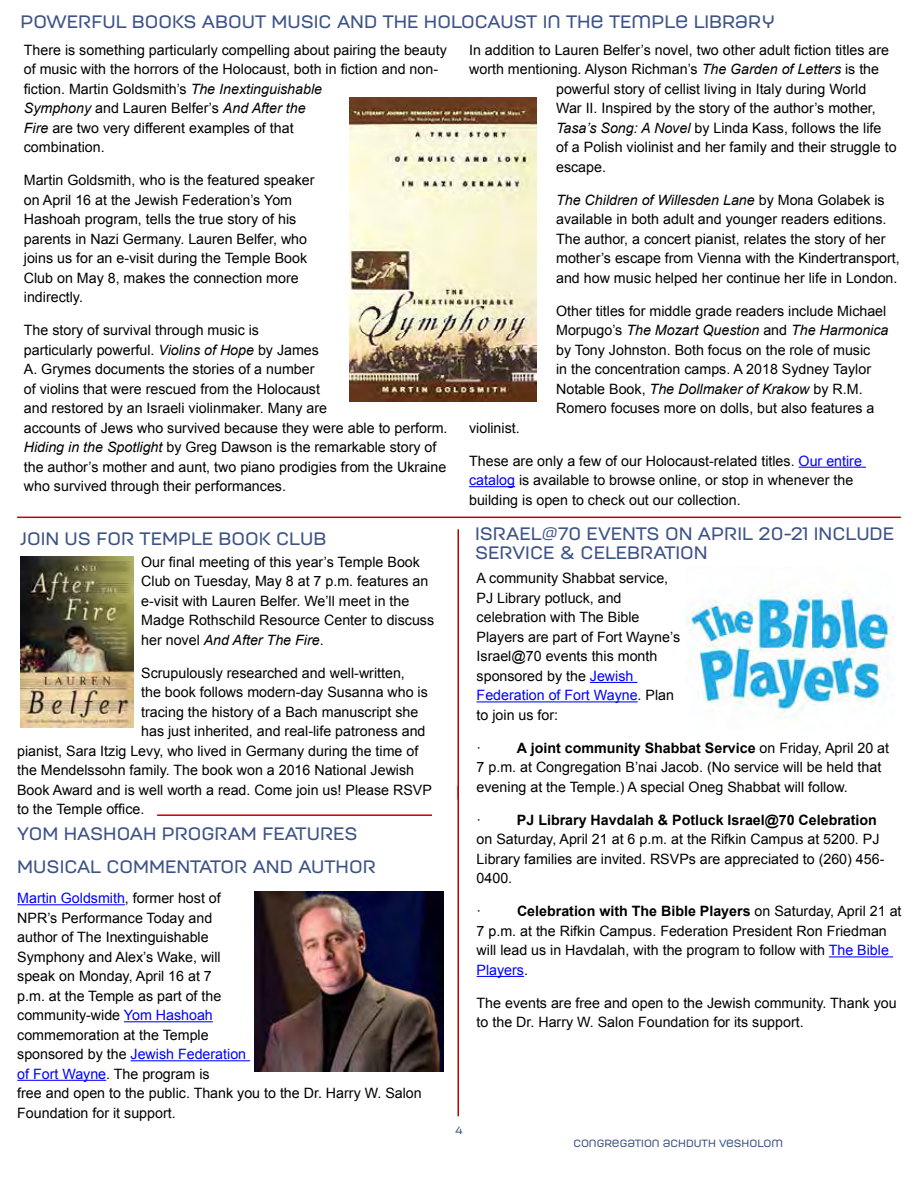
<style>
.page{position:relative;width:918px;height:1188px;background:#fff}
.page>*{position:absolute;margin:0;border:0;box-sizing:border-box;transform-origin:0 0}
.t1{font:500 18px/33px "Moderna Unicase";color:#3d5387}
.t2{font:14.25px/19.5px "Arial";color:#000}
.t3{font:700 14.25px "Arial";color:#000}
.t4{font:500 10.5px "Moderna Unicase";color:#3c5586}
.s1{font-style:italic}
.s2{color:#00f}
.s3{font-weight:700}
</style>
<div class="page">
<hr style="left:799px;top:467px;width:67px;height:1px;background:#00f">
<hr style="left:469px;top:486px;width:46px;height:1px;background:#00f">
<hr style="left:17px;top:517px;width:884px;height:1px;background:#c00000">
<hr style="left:17px;top:904px;width:108px;height:1px;background:#00f">
<hr style="left:124px;top:1021px;width:89px;height:1px;background:#00f">
<hr style="left:131px;top:1060px;width:119px;height:1px;background:#00f">
<hr style="left:17px;top:1080px;width:89px;height:1px;background:#00f">
<hr style="left:458px;top:529px;width:1px;height:270px;background:#c00000">
<hr style="left:458px;top:786px;width:1px;height:330px;background:#c00000">
<hr style="left:590px;top:682px;width:47px;height:1px;background:#00f">
<hr style="left:477px;top:701px;width:161px;height:1px;background:#00f">
<hr style="left:829px;top:956px;width:64px;height:1px;background:#00f">
<hr style="left:477px;top:976px;width:47px;height:1px;background:#00f">
<hr style="left:157px;top:814px;width:275px;height:2px;background:#c00000">
<img style="left:349px;top:97px;width:187px;height:305px">
<img style="left:20px;top:557px;width:113px;height:171px">
<img style="left:685px;top:584px;width:210px;height:135px">
<img style="left:255px;top:891px;width:189px;height:181px">
<p class="t1" style="left:20px;top:6px;width:756px">POWERFUL BOOKS ABOUT MUSIC AND THE HOLOCAUST IN THE TEMPLE LIBRARY</p>
<p class="t2" style="left:24px;top:40px;width:424px">There is something particularly compelling about pairing the beauty of music with the horrors of the Holocaust, both in fiction and non&shy;fiction. Martin Goldsmith’s <span class="s1">The Inextinguishable<br>Symphony</span> and Lauren Belfer’s <span class="s1">And After the<br>Fire</span> are two very different examples of that<br>combination.</p>
<p class="t2" style="left:24px;top:171px;width:292px">Martin Goldsmith, who is the featured speaker on April 16 at the Jewish Federation’s Yom Hashoah program, tells the true story of his parents in Nazi Germany. Lauren Belfer, who joins us for an e-visit during the Temple Book Club on May 8, makes the connection more indirectly.</p>
<p class="t2" style="left:24px;top:321px;width:425px">The story of survival through music is<br>particularly powerful. <span class="s1">Violins of Hope</span> by James<br>A. Grymes documents the stories of a number<br>of violins that were rescued from the Holocaust<br>and restored by an Israeli violinmaker. Many are<br>accounts of Jews who survived because they were able to perform.<br><span class="s1">Hiding in the Spotlight</span> by Greg Dawson is the remarkable story of the author’s mother and aunt, two piano prodigies from the Ukraine who survived through their performances.</p>
<p class="t1" style="left:20px;top:522px;width:307px">JOIN US FOR TEMPLE BOOK CLUB</p>
<p class="t2" style="left:141px;top:552px;width:295px">Our final meeting of this year’s Temple Book Club on Tuesday, May 8 at 7 p.m. features an e-visit with Lauren Belfer. We’ll meet in the Madge Rothschild Resource Center to discuss her novel <span class="s1">And After The Fire</span>.</p>
<p class="t2" style="left:141px;top:663px;width:265px">Scrupulously researched and well-written,</p>
<p class="t2" style="left:141px;top:683px;width:288px">the book follows modern-day Susanna who is</p>
<p class="t2" style="left:141px;top:702px;width:279px">tracing the history of a Bach manuscript she</p>
<p class="t2" style="left:141px;top:722px;width:286px">has just inherited, and real-life patroness and</p>
<p class="t2" style="left:17px;top:741px;width:403px">pianist, Sara Itzig Levy, who lived in Germany during the time of</p>
<p class="t2" style="left:17px;top:761px;width:399px">the Mendelssohn family. The book won a 2016 National Jewish</p>
<p class="t2" style="left:17px;top:780px;width:416px">Book Award and is well worth a read. Come join us! Please RSVP</p>
<p class="t2" style="left:17px;top:800px;width:129px">to the Temple office.</p>
<p class="t1" style="left:17px;top:818px;width:360px">YOM HASHOAH PROGRAM FEATURES<br>MUSICAL COMMENTATOR AND AUTHOR</p>
<p class="t2" style="left:17px;top:889px;width:406px"><span class="s2">Martin Goldsmith</span>, former host of<br>NPR’s Performance Today and<br>author of The Inextinguishable<br>Symphony and Alex’s Wake, will<br>speak on Monday, April 16 at 7<br>p.m. at the Temple as part of the<br>community-wide <span class="s2">Yom Hashoah<br></span>commemoration at the Temple<br>sponsored by the <span class="s2">Jewish Federation<br>of Fort Wayne</span>. The program is<br>free and open to the public. Thank you to the Dr. Harry W. Salon<br>Foundation for it support.</p>
<p class="t2" style="left:469px;top:40px;width:422px">In addition to Lauren Belfer’s novel, two other adult fiction titles are</p>
<p class="t2" style="left:469px;top:60px;width:412px">worth mentioning. Alyson Richman’s <span class="s1">The Garden of Letters</span> is the</p>
<p class="t2" style="left:556px;top:79px;width:312px">powerful story of cellist living in Italy during World</p>
<p class="t2" style="left:556px;top:99px;width:321px">War II. Inspired by the story of the author’s mother,</p>
<p class="t2" style="left:556px;top:118px;width:327px"><span class="s1">Tasa’s Song: A Novel</span> by Linda Kass, follows the life</p>
<p class="t2" style="left:556px;top:138px;width:342px">of a Polish violinist and her family and their struggle to</p>
<p class="t2" style="left:556px;top:157px;width:51px">escape.</p>
<p class="t2" style="left:556px;top:190px;width:345px"><span class="s1">The Children of Willesden Lane</span> by Mona Golabek is available in both adult and younger readers editions.<br>The author, a concert pianist, relates the story of her mother’s escape from Vienna with the Kindertransport, and how music helped her continue her life in London.</p>
<p class="t2" style="left:556px;top:301px;width:334px">Other titles for middle grade readers include Michael Morpugo’s <span class="s1">The Mozart Question</span> and <span class="s1">The Harmonica </span>by Tony Johnston. Both focus on the role of music<br>in the concentration camps. A 2018 Sydney Taylor Notable Book, <span class="s1">The Dollmaker of Krakow</span> by R.M.<br>Romero focuses more on dolls, but also features a</p>
<p class="t2" style="left:469px;top:418px;width:52px">violinist.</p>
<p class="t2" style="left:469px;top:451px;width:394px">These are only a few of our Holocaust-related titles. <span class="s2">Our entire catalog</span> is available to browse online, or stop in whenever the building is open to check out our collection.</p>
<p class="t1" style="left:475px;top:524px;width:421px;line-height:19.5px">ISRAEL@70 EVENTS ON APRIL 20-21 INCLUDE<br>SERVICE &amp; CELEBRATION</p>
<p class="t2" style="left:477px;top:569px;width:205px">A community Shabbat service,<br>PJ Library potluck, and celebration with The Bible<br>Players are part of Fort Wayne’s<br>Israel@70 events this month sponsored by the <span class="s2">Jewish<br>Federation of Fort Wayne</span>. Plan to join us for:</p>
<p class="t2" style="left:477px;top:738px;width:6px">·</p>
<p class="t2" style="left:477px;top:738px;width:414px;text-indent:40px"><span class="s3">A joint community Shabbat Service</span> on Friday, April 20 at<br>7 p.m. at Congregation B’nai Jacob. (No service will be held that evening at the Temple.) A special Oneg Shabbat will follow.</p>
<p class="t2" style="left:477px;top:810px;width:6px">·</p>
<p class="t3" style="left:517px;top:810px;width:361px">PJ Library Havdalah &amp; Potluck Israel@70 Celebration</p>
<p class="t2" style="left:477px;top:830px;width:409px">on Saturday, April 21 at 6 p.m. at the Rifkin Campus at 5200. PJ<br>Library families are invited. RSVPs are appreciated to (260) 456-<br>0400.</p>
<p class="t2" style="left:477px;top:902px;width:6px">·</p>
<p class="t2" style="left:477px;top:902px;width:426px;text-indent:40px"><span class="s3">Celebration with The Bible Players</span> on Saturday, April 21 at 7 p.m. at the Rifkin Campus. Federation President Ron Friedman will lead us in Havdalah, with the program to follow with <span class="s2">The Bible Players</span>.</p>
<p class="t2" style="left:477px;top:993px;width:422px">The events are free and open to the Jewish community. Thank you to the Dr. Harry W. Salon Foundation for its support.</p>
<p class="t4" style="left:455px;top:1122px;width:9px">4</p>
<p class="t4" style="left:573px;top:1135px;width:211px">CONGREGATION ACHDUTH VESHOLOM</p>
</div>
